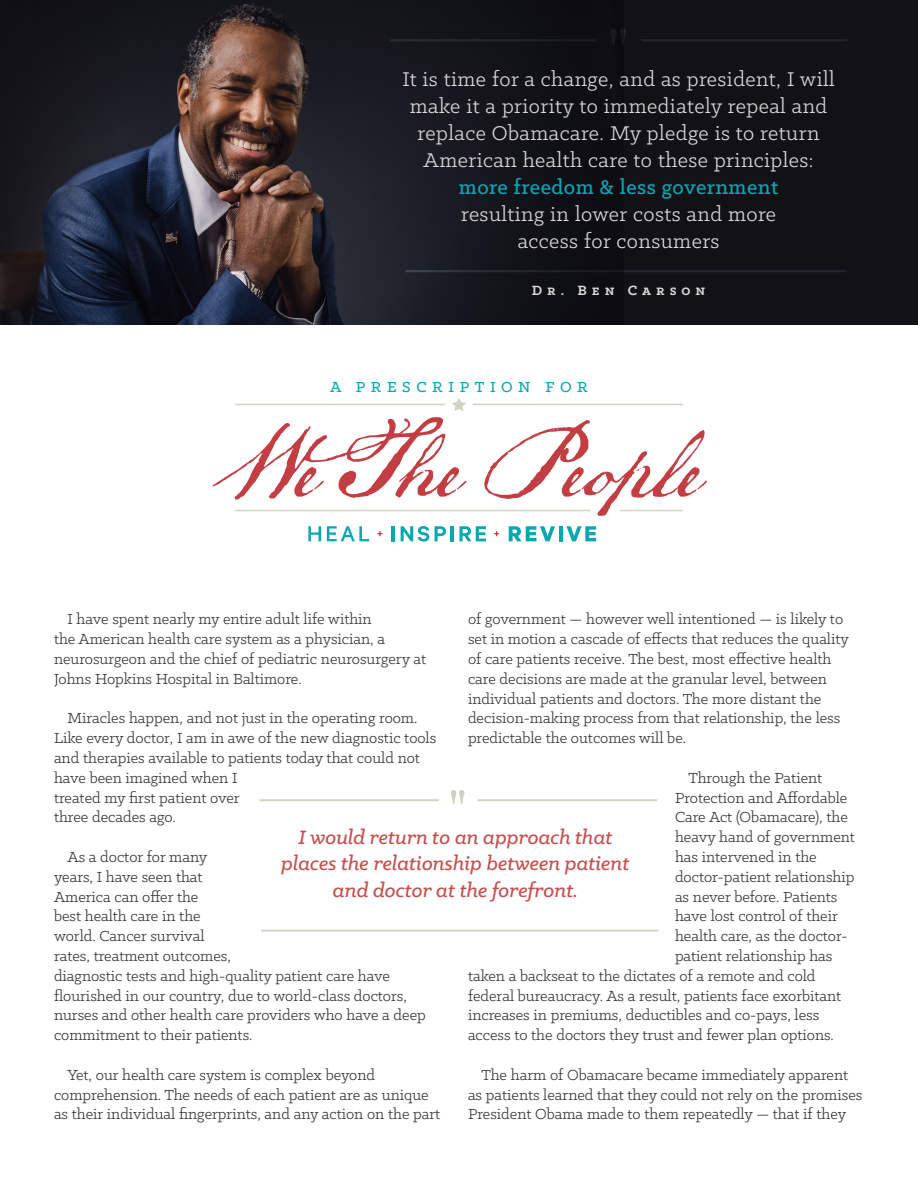
<style>
.page{position:relative;width:918px;height:1188px;background:#fff}
.page>*{position:absolute;margin:0;border:0;box-sizing:border-box;transform-origin:0 0}
.t1{font:99px "P22 Declaration Script";color:#c33e42}
.t2{font:77.4px "Abraham Lincoln";color:#d1d1c4}
.t3{font:22.5px/27px "Klinic Slab";letter-spacing:.02em;color:#dbd8d6;text-align:center}
.t4{font:500 22.5px "Klinic Slab";letter-spacing:.02em;color:#0aa6b4}
.t5{font:italic 500 21.9px/26.2px "Klinic Slab";color:#c64e4c;text-align:center}
.t6{font:16.5px/19.8px "Klinic Slab";color:#383839}
.t7{font:500 16.5px "Klinic Slab";letter-spacing:.34em;color:#0aa6b4}
.t8{font:700 15.15px "Klinic Slab";letter-spacing:.33em;color:#dbd8d6}
</style>
<div class="page">
<div style="left:0;top:0;width:918px;height:325px;background:#121116"></div>
<img style="left:0;top:1px;width:495px;height:324px">
<hr style="left:406px;top:270px;width:441px;height:2px;background:#fff">
<hr style="left:391px;top:39px;width:206px;height:2px;background:#fff">
<hr style="left:641px;top:39px;width:206px;height:2px;background:#fff">
<hr style="left:235px;top:510px;width:355px;height:1px;background:#d1d1c4">
<hr style="left:620px;top:510px;width:63px;height:1px;background:#d1d1c4">
<svg style="left:452px;top:398px;width:14px;height:13px"></svg>
<hr style="left:473px;top:404px;width:210px;height:1px;background:#d1d1c4">
<hr style="left:235px;top:404px;width:210px;height:1px;background:#d1d1c4">
<hr style="left:259px;top:799px;width:180px;height:2px;background:#d1d1c4">
<hr style="left:478px;top:799px;width:179px;height:2px;background:#d1d1c4">
<hr style="left:261px;top:930px;width:398px;height:1px;background:#d1d1c4">
<svg style="left:308px;top:526px;width:13px;height:15px"></svg>
<svg style="left:327px;top:526px;width:42px;height:15px"></svg>
<hr style="left:392px;top:526px;width:3px;height:15px;background:#0aa6b4">
<svg style="left:401px;top:526px;width:28px;height:16px"></svg>
<svg style="left:435px;top:526px;width:11px;height:15px"></svg>
<hr style="left:451px;top:526px;width:3px;height:15px;background:#0aa6b4">
<svg style="left:459px;top:526px;width:27px;height:15px"></svg>
<svg style="left:509px;top:526px;width:46px;height:15px"></svg>
<hr style="left:559px;top:526px;width:4px;height:15px;background:#0aa6b4">
<svg style="left:566px;top:526px;width:30px;height:15px"></svg>
<svg style="left:377px;top:531px;width:5px;height:5px"></svg>
<svg style="left:494px;top:531px;width:5px;height:5px"></svg>
<h3 class="t3" style="left:402px;top:65px;width:434px">It is time for a change, and as president, I will make it a priority to immediately repeal and replace Obamacare. My pledge is to return American health care to these principles:</h3>
<h3 class="t4" style="left:459px;top:172px;width:321px">more freedom &amp; less government</h3>
<h3 class="t3" style="left:461px;top:200px;width:317px">resulting in lower costs and more access for consumers</h3>
<p class="t8" style="left:532px;top:280px;width:175px">Dr. Ben Carson</p>
<p class="t7" style="left:330px;top:376px;width:259px">A PRESCRIPTION FOR</p>
<h1 class="t1" style="left:216px;top:405px;width:487px">We The People</h1>
<p class="t6" style="left:54px;top:609px;width:374px;text-indent:13px">I have spent nearly my entire adult life within<br>the American health care system as a physician, a neurosurgeon and the chief of pediatric neurosurgery at Johns Hopkins Hospital in Baltimore.</p>
<p class="t6" style="left:54px;top:708px;width:384px;text-indent:13px">Miracles happen, and not just in the operating room.<br>Like every doctor, I am in awe of the new diagnostic tools and therapies available to patients today that could not have been imagined when I<br>treated my first patient over<br>three decades ago.</p>
<p class="t6" style="left:54px;top:847px;width:373px;text-indent:13px">As a doctor for many<br>years, I have seen that<br>America can offer the<br>best health care in the<br>world. Cancer survival<br>rates, treatment outcomes,<br>diagnostic tests and high-quality patient care have flourished in our country, due to world-class doctors, nurses and other health care providers who have a deep commitment to their patients.</p>
<p class="t6" style="left:54px;top:1064px;width:388px;text-indent:13px">Yet, our health care system is complex beyond comprehension. The needs of each patient are as unique as their individual fingerprints, and any action on the part</p>
<p class="t6" style="left:468px;top:609px;width:382px">of government — however well intentioned — is likely to set in motion a cascade of effects that reduces the quality of care patients receive. The best, most effective health care decisions are made at the granular level, between individual patients and doctors. The more distant the decision-making process from that relationship, the less predictable the outcomes will be.</p>
<p class="t6" style="left:689px;top:767px;width:135px">Through the Patient</p>
<p class="t6" style="left:675px;top:787px;width:174px">Protection and Affordable</p>
<p class="t6" style="left:675px;top:807px;width:174px">Care Act (Obamacare), the</p>
<p class="t6" style="left:675px;top:827px;width:181px">heavy hand of government</p>
<p class="t6" style="left:675px;top:847px;width:143px">has intervened in the</p>
<p class="t6" style="left:675px;top:866px;width:181px">doctor-patient relationship</p>
<p class="t6" style="left:675px;top:886px;width:164px">as never before. Patients</p>
<p class="t6" style="left:675px;top:906px;width:164px">have lost control of their</p>
<p class="t6" style="left:675px;top:926px;width:174px">health care, as the doctor-</p>
<p class="t6" style="left:675px;top:946px;width:159px">patient relationship has</p>
<p class="t6" style="left:468px;top:965px;width:349px">taken a backseat to the dictates of a remote and cold</p>
<p class="t6" style="left:468px;top:985px;width:375px">federal bureaucracy. As a result, patients face exorbitant</p>
<p class="t6" style="left:468px;top:1005px;width:353px">increases in premiums, deductibles and co-pays, less</p>
<p class="t6" style="left:468px;top:1025px;width:367px">access to the doctors they trust and fewer plan options.</p>
<p class="t6" style="left:468px;top:1064px;width:396px;text-indent:13px">The harm of Obamacare became immediately apparent as patients learned that they could not rely on the promises<br>President Obama made to them repeatedly — that if they</p>
<h2 class="t2" style="left:449px;top:778px;width:19px">"</h2>
<h3 class="t5" style="left:281px;top:824px;width:350px">I would return to an approach that places the relationship between patient and doctor at the forefront.</h3>
</div>
